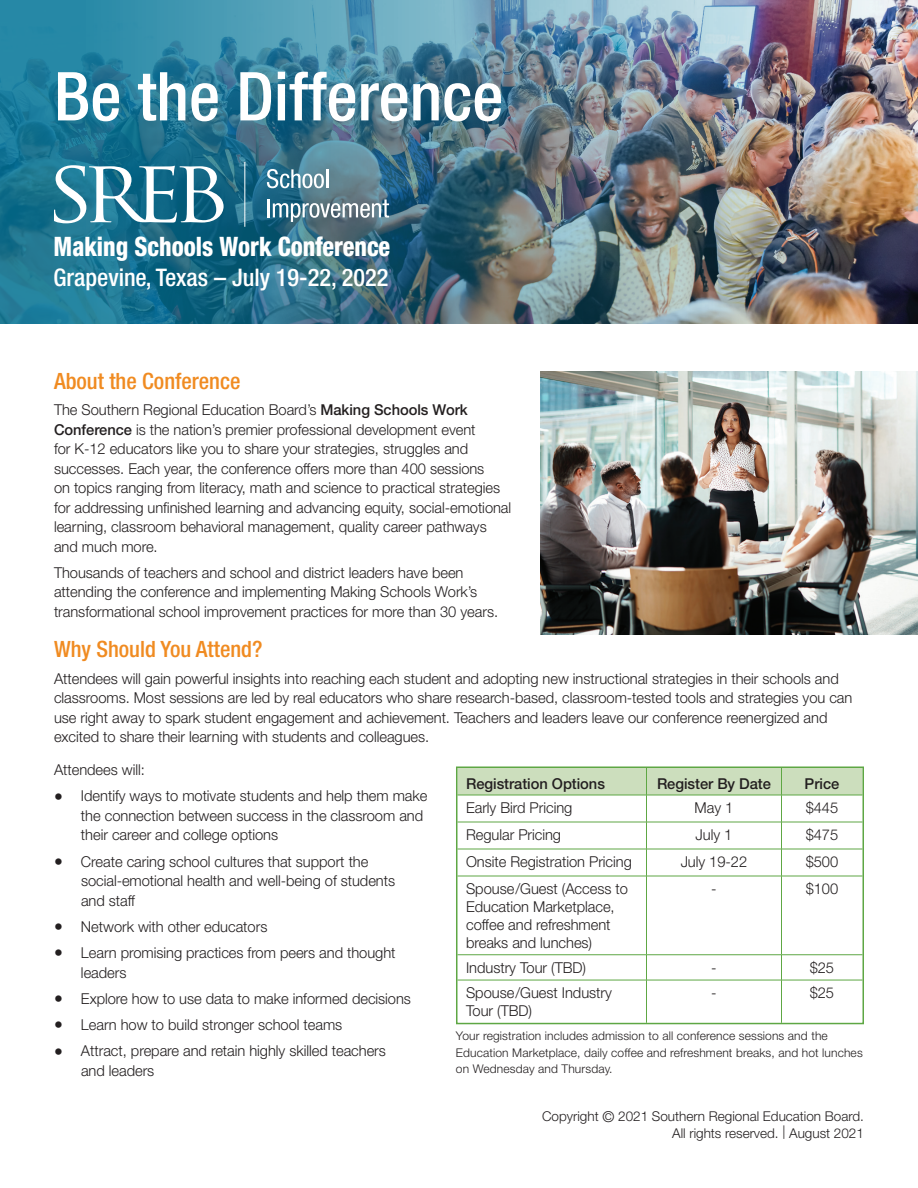
<style>
.page{position:relative;width:918px;height:1188px;background:#fff}
.page>*{position:absolute;margin:0;border:0;box-sizing:border-box;transform-origin:0 0}
.t1{font:500 condensed 67.5px "Helvetica Neue";color:#fff}
.t2{font:800 condensed 26.85px "Helvetica Neue";color:#fff;scale:.9 1}
.t3{font:500 condensed 24.3px "Helvetica Neue";color:#fff}
.t4{font:500 condensed 22.5px "Helvetica Neue";color:#f08b21}
.t5{font:300 15px/19.5px "Helvetica Neue";letter-spacing:-.005em;color:#231f20}
.t6{font:500 15px "Helvetica Neue";letter-spacing:-.005em;color:#231f20}
.t7{font:300 13.5px/16.5px "Helvetica Neue";color:#231f20;text-align:right}
.t8{font:300 12px/16.5px "Helvetica Neue";letter-spacing:.01em;color:#231f20}
.s1{font-weight:500}
.s2{font-size:18px}
.s3{font-size:15px}
</style>
<div class="page">
<img style="left:540px;top:371px;width:378px;height:263px">
<hr style="left:458px;top:876px;width:188px;height:1px;background:#5ea744">
<hr style="left:646px;top:876px;width:136px;height:1px;background:#5ea744">
<hr style="left:782px;top:876px;width:80px;height:1px;background:#5ea744">
<hr style="left:458px;top:954px;width:188px;height:1px;background:#5ea744">
<hr style="left:646px;top:954px;width:136px;height:1px;background:#5ea744">
<hr style="left:782px;top:954px;width:80px;height:1px;background:#5ea744">
<hr style="left:458px;top:980px;width:188px;height:1px;background:#5ea744">
<hr style="left:646px;top:980px;width:136px;height:1px;background:#5ea744">
<hr style="left:782px;top:980px;width:80px;height:1px;background:#5ea744">
<hr style="left:646px;top:876px;width:1px;height:79px;background:#5ea744">
<svg style="left:646px;top:955px;width:1px;height:25px"></svg>
<hr style="left:646px;top:980px;width:1px;height:43px;background:#5ea744">
<svg style="left:459px;top:769px;width:402px;height:107px"></svg>
<hr style="left:781px;top:876px;width:1px;height:79px;background:#5ea744">
<svg style="left:781px;top:955px;width:1px;height:25px"></svg>
<hr style="left:781px;top:980px;width:1px;height:43px;background:#5ea744">
<div style="left:456px;top:766px;width:408px;height:258px;border:2px solid #5ea744"></div>
<img style="left:0;top:0;width:918px;height:324px">
<svg style="left:267px;top:169px;width:61px;height:19px"></svg>
<svg style="left:268px;top:199px;width:121px;height:23px"></svg>
<hr style="left:245px;top:162px;width:1px;height:65px;background:#fff">
<svg style="left:54px;top:165px;width:170px;height:58px"></svg>
<h1 class="t1" style="left:54px;top:56px;width:451px">Be the Difference</h1>
<h2 class="t2" style="left:54px;top:229px;width:376px">Making Schools Work Conference</h2>
<h3 class="t3" style="left:54px;top:263px;width:336px">Grapevine, Texas – July 19-22, 2022</h3>
<h3 class="t4" style="left:54px;top:367px;width:188px">About the Conference</h3>
<p class="t5" style="left:54px;top:400px;width:459px">The Southern Regional Education Board’s <span class="s1">Making Schools Work Conference</span> is the nation’s premier professional development event<br>for K-12 educators like you to share your strategies, struggles and successes. Each year, the conference offers more than 400 sessions<br>on topics ranging from literacy, math and science to practical strategies for addressing unfinished learning and advancing equity, social-emotional learning, classroom behavioral management, quality career pathways and much more.</p>
<p class="t5" style="left:54px;top:562px;width:446px">Thousands of teachers and school and district leaders have been attending the conference and implementing Making Schools Work’s transformational school improvement practices for more than 30 years.</p>
<h3 class="t4" style="left:54px;top:636px;width:210px">Why Should You Attend?</h3>
<p class="t5" style="left:54px;top:668px;width:800px">Attendees will gain powerful insights into reaching each student and adopting new instructional strategies in their schools and classrooms. Most sessions are led by real educators who share research-based, classroom-tested tools and strategies you can use right away to spark student engagement and achievement. Teachers and leaders leave our conference reenergized and excited to share their learning with students and colleagues.</p>
<p class="t5" style="left:54px;top:760px;width:92px">Attendees will:</p>
<p class="t5" style="left:81px;top:786px;width:348px;text-indent:-27px"><span class="s2">•</span> Identify ways to motivate students and help them make the connection between success in the classroom and their career and college options</p>
<p class="t5" style="left:81px;top:851px;width:316px;text-indent:-27px"><span class="s2">•</span> Create caring school cultures that support the social-emotional health and well-being of students and staff</p>
<p class="t5" style="left:54px;top:916px;width:215px"><span class="s2">•</span> Network with other educators</p>
<p class="t5" style="left:81px;top:943px;width:316px;text-indent:-27px"><span class="s2">•</span> Learn promising practices from peers and thought leaders</p>
<p class="t5" style="left:54px;top:988px;width:359px"><span class="s2">•</span> Explore how to use data to make informed decisions</p>
<p class="t5" style="left:54px;top:1015px;width:290px"><span class="s2">•</span> Learn how to build stronger school teams</p>
<p class="t5" style="left:81px;top:1041px;width:306px;text-indent:-27px"><span class="s2">•</span> Attract, prepare and retain highly skilled teachers and leaders</p>
<p class="t6" style="left:466px;top:774px;width:140px">Registration Options</p>
<p class="t6" style="left:657px;top:774px;width:115px">Register By Date</p>
<p class="t6" style="left:805px;top:774px;width:36px">Price</p>
<p class="t5" style="left:466px;top:798px;width:108px">Early Bird Pricing</p>
<p class="t5" style="left:695px;top:798px;width:40px">May 1</p>
<p class="t5" style="left:806px;top:798px;width:34px">$445</p>
<p class="t5" style="left:466px;top:825px;width:96px">Regular Pricing</p>
<p class="t5" style="left:696px;top:825px;width:38px">July 1</p>
<p class="t5" style="left:806px;top:825px;width:34px">$475</p>
<p class="t5" style="left:466px;top:852px;width:167px">Onsite Registration Pricing</p>
<p class="t5" style="left:681px;top:852px;width:68px">July 19-22</p>
<p class="t5" style="left:806px;top:852px;width:34px">$500</p>
<p class="t5" style="left:466px;top:880px;width:163px;line-height:18px">Spouse/Guest (Access to<br>Education Marketplace, coffee and refreshment breaks and lunches)</p>
<p class="t5" style="left:711px;top:879px;width:7px">-</p>
<p class="t5" style="left:806px;top:879px;width:34px">$100</p>
<p class="t5" style="left:466px;top:958px;width:122px">Industry Tour (TBD)</p>
<p class="t5" style="left:711px;top:958px;width:7px">-</p>
<p class="t5" style="left:810px;top:958px;width:26px">$25</p>
<p class="t5" style="left:466px;top:984px;width:147px;line-height:18px">Spouse/Guest Industry<br>Tour (TBD)</p>
<p class="t5" style="left:711px;top:983px;width:7px">-</p>
<p class="t5" style="left:810px;top:983px;width:26px">$25</p>
<p class="t8" style="left:456px;top:1028px;width:408px">Your registration includes admission to all conference sessions and the<br>Education Marketplace, daily coffee and refreshment breaks, and hot lunches on Wednesday and Thursday.</p>
<p class="t7" style="left:542px;top:1108px;width:323px">Copyright <span class="s3">©</span> 2021 Southern Regional Education Board.<br>All rights reserved. | August 2021</p>
</div>
